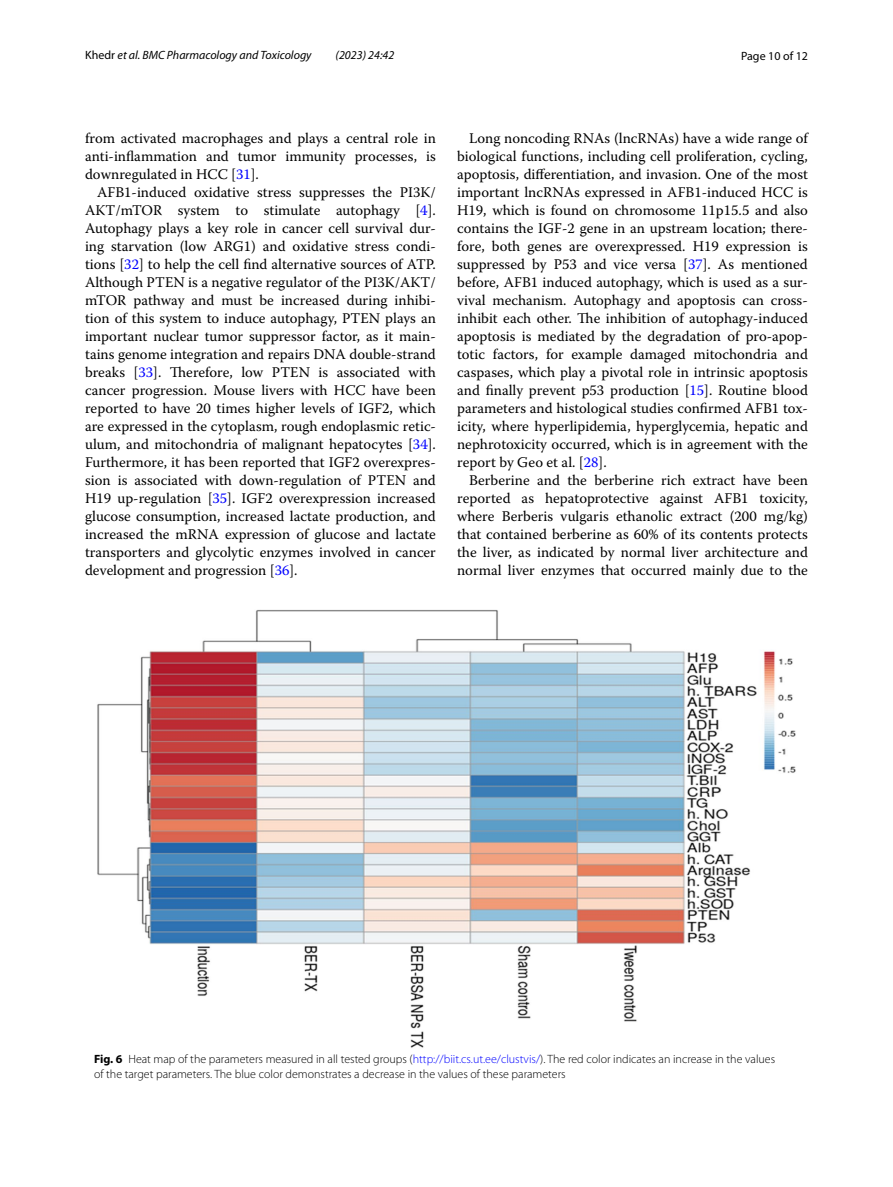
<style>
.page{position:relative;width:893px;height:1187px;background:#fff}
.page>*{position:absolute;margin:0;border:0;box-sizing:border-box;transform-origin:0 0}
.t1{font:14.7px/18px "Warnock Pro";color:#000;text-align:justify}
.t2{font:300 12px/15px "Myriad Pro";color:#000}
.t3{font:italic 12px "Myriad Pro";color:#000}
.t4{font:12px "Myriad Pro";color:#000}
.s1{font-style:normal}
.s2{color:#00f}
.s3{font-weight:700}
</style>
<div class="page">
<img style="left:97px;top:609px;width:699px;height:439px">
<p class="t3" style="left:85px;top:48px;width:228px"><span class="s1">Khedr</span> et al. BMC Pharmacology and Toxicology</p>
<p class="t3" style="left:336px;top:48px;width:60px">(2023) 24:42</p>
<p class="t4" style="left:741px;top:48px;width:68px">Page 10 of 12</p>
<p class="t1" style="left:85px;top:128px;width:352px">from activated macrophages and plays a central role in anti-inflammation and tumor immunity processes, is downregulated in HCC [<span class="s2">31</span>].</p>
<p class="t1" style="left:85px;top:182px;width:352px;text-indent:12px">AFB1-induced oxidative stress suppresses the PI3K/ AKT/mTOR system to stimulate autophagy [<span class="s2">4</span>].<br>Autophagy plays a key role in cancer cell survival dur&shy;ing starvation (low ARG1) and oxidative stress condi&shy;tions [<span class="s2">32</span>] to help the cell find alternative sources of ATP.<br>Although PTEN is a negative regulator of the PI3K/AKT/ mTOR pathway and must be increased during inhibi&shy;tion of this system to induce autophagy, PTEN plays an important nuclear tumor suppressor factor, as it main&shy;tains genome integration and repairs DNA double-strand breaks [<span class="s2">33</span>]. Therefore, low PTEN is associated with cancer progression. Mouse livers with HCC have been reported to have 20 times higher levels of IGF2, which are expressed in the cytoplasm, rough endoplasmic retic&shy;ulum, and mitochondria of malignant hepatocytes [<span class="s2">34</span>].<br>Furthermore, it has been reported that IGF2 overexpres&shy;sion is associated with down-regulation of PTEN and H19 up-regulation [<span class="s2">35</span>]. IGF2 overexpression increased glucose consumption, increased lactate production, and increased the mRNA expression of glucose and lactate transporters and glycolytic enzymes involved in cancer development and progression [<span class="s2">36</span>].</p>
<p class="t1" style="left:457px;top:128px;width:352px;text-indent:12px">Long noncoding RNAs (lncRNAs) have a wide range of biological functions, including cell proliferation, cycling, apoptosis, differentiation, and invasion. One of the most important lncRNAs expressed in AFB1-induced HCC is H19, which is found on chromosome 11p15.5 and also contains the IGF-2 gene in an upstream location; there&shy;fore, both genes are overexpressed. H19 expression is suppressed by P53 and vice versa [<span class="s2">37</span>]. As mentioned before, AFB1 induced autophagy, which is used as a sur&shy;vival mechanism. Autophagy and apoptosis can cross&shy;inhibit each other. The inhibition of autophagy-induced apoptosis is mediated by the degradation of pro-apop&shy;totic factors, for example damaged mitochondria and caspases, which play a pivotal role in intrinsic apoptosis and finally prevent p53 production [<span class="s2">15</span>]. Routine blood parameters and histological studies confirmed AFB1 tox&shy;icity, where hyperlipidemia, hyperglycemia, hepatic and nephrotoxicity occurred, which is in agreement with the report by Geo et al. [<span class="s2">28</span>].</p>
<p class="t1" style="left:457px;top:470px;width:352px;text-indent:12px">Berberine and the berberine rich extract have been reported as hepatoprotective against AFB1 toxicity, where Berberis vulgaris ethanolic extract (200 mg/kg) that contained berberine as 60% of its contents protects the liver, as indicated by normal liver architecture and normal liver enzymes that occurred mainly due to the</p>
<p class="t2" style="left:94px;top:1051px;width:683px"><span class="s3">Fig. 6</span> Heat map of the parameters measured in all tested groups (<span class="s2">http://biit.cs.ut.ee/clustvis/</span>). The red color indicates an increase in the values of the target parameters. The blue color demonstrates a decrease in the values of these parameters</p>
</div>
